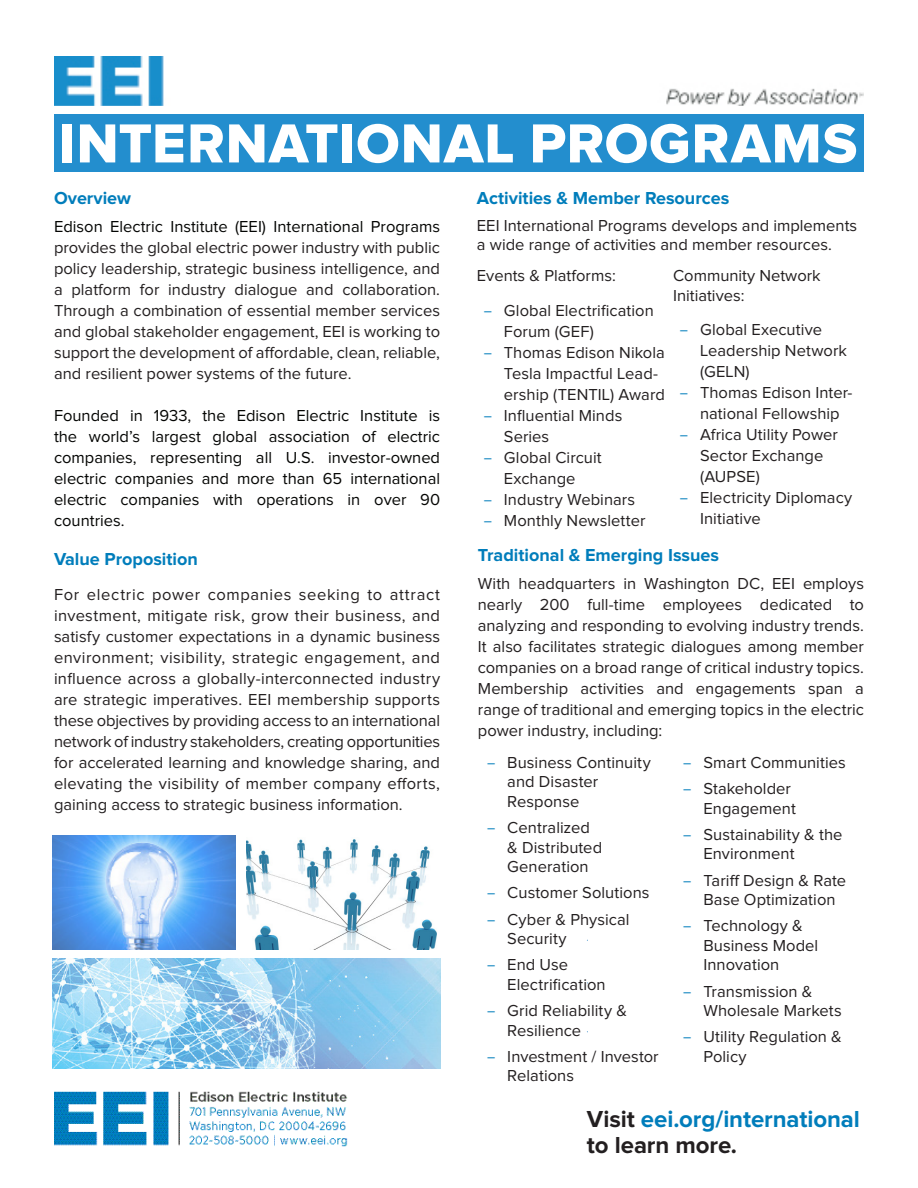
<style>
.page{position:relative;width:918px;height:1188px;background:#fff}
.page>*{position:absolute;margin:0;border:0;box-sizing:border-box;transform-origin:0 0}
.Body_Text{font:57px "Proxima Nova Extrabld";letter-spacing:.015em;color:#fff}
.t1{font:700 24px "Proxima Nova";letter-spacing:-.005em;color:#007dbb}
.t2{font:700 24px "Proxima Nova";letter-spacing:-.005em;color:#231f20}
.t3{font:700 18px "Proxima Nova";color:#007dbb}
.Bullets{font:16.5px/21px "Proxima Nova";color:#231f20}
.t4{font:16.5px/21px "Proxima Nova";color:#040503;text-align:justify}
.s1{color:#040503}
.s2{font-family:"Myriad Pro";color:#007dbb}
.s3{color:#231f20}
</style>
<div class="page">
<div style="left:54px;top:114px;width:810px;height:58px;background:#238ece"></div>
<img style="left:54px;top:57px;width:810px;height:49px">
<img style="left:246px;top:839px;width:191px;height:111px">
<img style="left:54px;top:1091px;width:294px;height:56px">
<img style="left:52px;top:835px;width:184px;height:115px">
<img style="left:52px;top:958px;width:388px;height:111px">
<p class="Body_Text" style="left:59px;top:117px;width:800px">INTERNATIONAL PROGRAMS</p>
<p class="t3" style="left:54px;top:190px;width:79px">Overview</p>
<p class="Bullets" style="left:54px;top:217px;width:388px;text-align:justify"><span class="s1">Edison Electric Institute (EEI) International Programs </span>provides the global electric power industry with public policy leadership, strategic business intelligence, and a platform for industry dialogue and collaboration.<br>Through a combination of essential member services and global stakeholder engagement, EEI is working to support the development of affordable, clean, reliable, and resilient power systems of the future.</p>
<p class="t4" style="left:54px;top:406px;width:388px">Founded in 1933, the Edison Electric Institute is the world’s largest global association of electric companies, representing all U.S. investor-owned electric companies and more than 65 international electric companies with operations in over 90 countries.</p>
<p class="t3" style="left:54px;top:551px;width:145px">Value Proposition</p>
<p class="Bullets" style="left:54px;top:584px;width:388px;text-align:justify">For electric power companies seeking to attract investment, mitigate risk, grow their business, and satisfy customer expectations in a dynamic business environment; visibility, strategic engagement, and influence across a globally-interconnected industry are strategic imperatives. EEI membership supports these objectives by providing access to an international network of industry stakeholders, creating opportunities for accelerated learning and knowledge sharing, and elevating the visibility of member company efforts, gaining access to strategic business information.</p>
<p class="t3" style="left:477px;top:190px;width:254px">Activities &amp; Member Resources</p>
<p class="Bullets" style="left:477px;top:216px;width:382px;line-height:19.5px">EEI International Programs develops and implements a wide range of activities and member resources.</p>
<p class="Bullets" style="left:673px;top:267px;width:149px;line-height:19.5px">Community Network<br>Initiatives:</p>
<p class="Bullets" style="left:700px;top:320px;width:148px;text-indent:-20px"><span class="s2">–</span> Global Executive<br>Leadership Network (GELN)</p>
<p class="Bullets" style="left:680px;top:383px;width:174px;text-align:center"><span class="s2">–</span> Thomas Edison Inter&shy;national Fellowship</p>
<p class="Bullets" style="left:700px;top:425px;width:139px;text-indent:-20px"><span class="s2">–</span> Africa Utility Power<br>Sector Exchange (AUPSE)</p>
<p class="Bullets" style="left:700px;top:488px;width:154px;text-indent:-20px"><span class="s2">–</span> Electricity Diplomacy<br>Initiative</p>
<p class="Bullets" style="left:477px;top:266px;width:140px">Events &amp; Platforms:</p>
<p class="Bullets" style="left:504px;top:300px;width:151px;text-indent:-20px"><span class="s2">–</span> Global Electrification<br>Forum (GEF)</p>
<p class="Bullets" style="left:504px;top:342px;width:162px;text-indent:-20px"><span class="s2">–</span> Thomas Edison Nikola<br>Tesla Impactful Lead&shy;ership (TENTIL) Award</p>
<p class="Bullets" style="left:504px;top:405px;width:120px;text-indent:-20px"><span class="s2">–</span> Influential Minds<br>Series</p>
<p class="Bullets" style="left:484px;top:447px;width:120px;text-align:center"><span class="s2">–</span> Global Circuit<br>Exchange</p>
<p class="Bullets" style="left:484px;top:489px;width:153px"><span class="s2">–</span> Industry Webinars</p>
<p class="Bullets" style="left:484px;top:510px;width:163px"><span class="s2">–</span> Monthly Newsletter</p>
<p class="t3" style="left:478px;top:547px;width:243px">Traditional &amp; Emerging Issues</p>
<p class="Bullets" style="left:478px;top:574px;width:388px;text-align:justify">With headquarters in Washington DC, EEI employs nearly 200 full-time employees dedicated to analyzing and responding to evolving industry trends.<br>It also facilitates strategic dialogues among member companies on a broad range of critical industry topics.<br>Membership activities and engagements span a range of traditional and emerging topics in the electric power industry, including:</p>
<p class="Bullets" style="left:507px;top:753px;width:145px;line-height:19.5px;text-indent:-20px"><span class="s2">–</span> Business Continuity and Disaster<br>Response</p>
<p class="Bullets" style="left:507px;top:819px;width:96px;line-height:19.5px;text-indent:-20px"><span class="s2">–</span> Centralized &amp; Distributed<br>Generation</p>
<p class="Bullets" style="left:487px;top:883px;width:164px"><span class="s2">–</span> Customer Solutions</p>
<p class="Bullets" style="left:507px;top:910px;width:124px;line-height:19.5px;text-indent:-20px"><span class="s2">–</span> Cyber &amp; Physical<br>Security</p>
<p class="Bullets" style="left:507px;top:956px;width:100px;line-height:19.5px;text-indent:-20px"><span class="s2">–</span> End Use<br>Electrification</p>
<p class="Bullets" style="left:507px;top:1002px;width:121px;line-height:19.5px;text-indent:-20px"><span class="s2">–</span> Grid Reliability &amp;<br>Resilience</p>
<p class="Bullets" style="left:507px;top:1047px;width:153px;line-height:19.5px;text-indent:-20px"><span class="s2">–</span> Investment / Investor<br>Relations</p>
<p class="Bullets" style="left:683px;top:753px;width:164px"><span class="s2">–</span> Smart Communities</p>
<p class="Bullets" style="left:683px;top:780px;width:114px;line-height:19.5px;text-align:right"><span class="s2">–</span> Stakeholder<br>Engagement</p>
<p class="Bullets" style="left:703px;top:825px;width:141px;line-height:19.5px;text-indent:-20px"><span class="s2">–</span> Sustainability &amp; the<br>Environment</p>
<p class="Bullets" style="left:683px;top:871px;width:164px;line-height:19.5px;text-align:center"><span class="s2">–</span> Tariff Design &amp; Rate<br>Base Optimization</p>
<p class="Bullets" style="left:703px;top:917px;width:116px;line-height:19.5px;text-indent:-20px"><span class="s2">–</span> Technology &amp;<br>Business Model<br>Innovation</p>
<p class="Bullets" style="left:703px;top:982px;width:140px;line-height:19.5px;text-indent:-20px"><span class="s2">–</span> Transmission &amp;<br>Wholesale Markets</p>
<p class="Bullets" style="left:703px;top:1028px;width:140px;line-height:19.5px;text-indent:-20px"><span class="s2">–</span> Utility Regulation &amp;<br>Policy</p>
<p class="t1" style="left:587px;top:1108px;width:275px"><span class="s3">Visit</span> eei.org/international</p>
<p class="t2" style="left:587px;top:1134px;width:152px">to learn more.</p>
</div>
